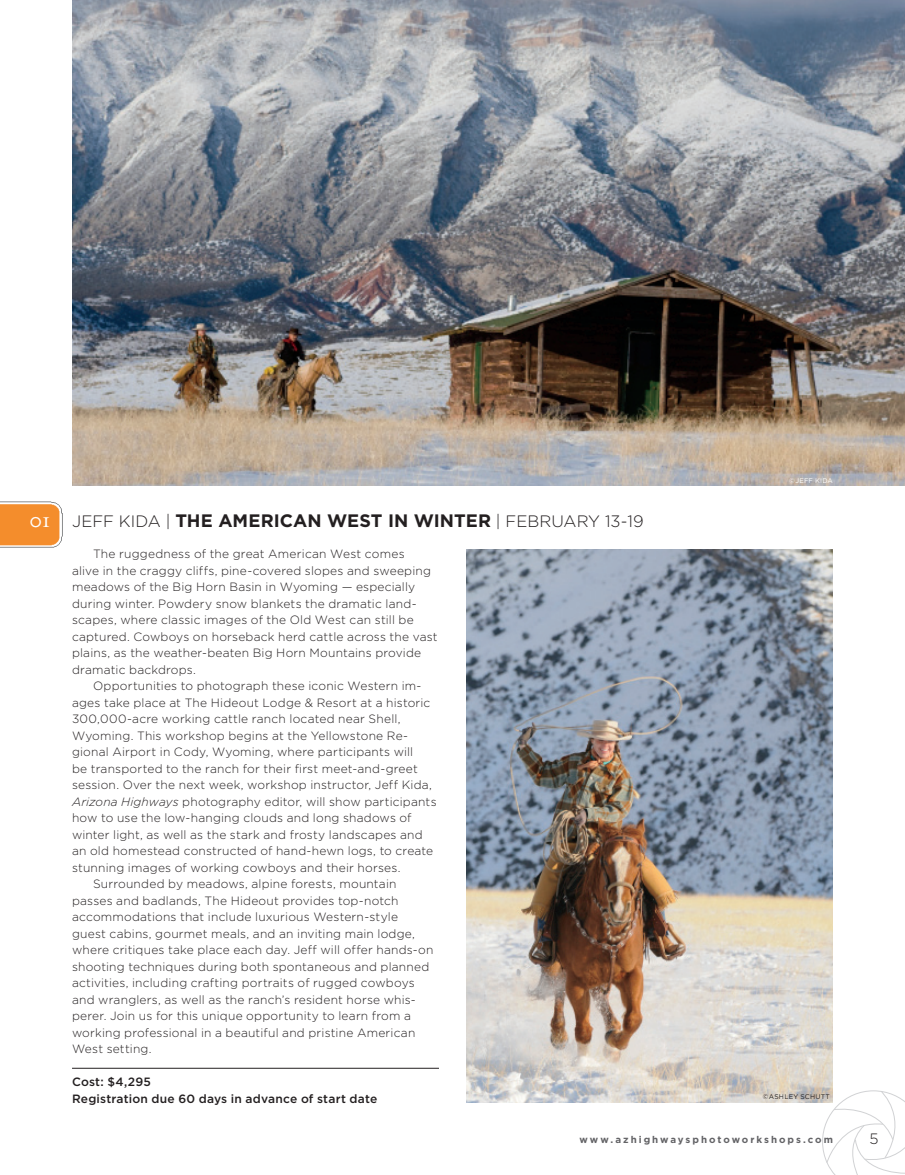
<style>
.page{position:relative;width:905px;height:1175px;background:#fff}
.page>*{position:absolute;margin:0;border:0;box-sizing:border-box;transform-origin:0 0}
.t1{font:700 18px "Gotham";letter-spacing:.005em;color:#231f20}
.t2{font:300 16.5px "Gotham";color:#231f20}
.t3{font:300 15px "Gotham";color:#231f20}
.t4{font:300 12px/16.5px "Gotham";letter-spacing:.015em;color:#231f20}
.t5{font:500 12px/16.5px "Gotham";letter-spacing:.015em;color:#231f20}
.t6{font:700 9.75px "Gotham";letter-spacing:.2em;color:#636366}
.t7{font:6.75px "Gotham";letter-spacing:.035em;color:#231f20}
.t8{font:6.75px "Gotham";letter-spacing:.03em;color:#fff}
.s1{font-family:"Mrs Eaves Roman";font-weight:400;font-size:22.5px;color:#fff}
.s2{font-weight:300;font-size:16.5px}
.s3{font-style:italic}
</style>
<div class="page">
<svg style="left:822px;top:1090px;width:82px;height:84px"></svg>
<hr style="left:72px;top:1068px;width:367px;height:1px;background:#231f20">
<img style="left:72px;top:0;width:832px;height:485px">
<img style="left:466px;top:549px;width:366px;height:553px">
<img style="left:0;top:501px;width:62px;height:47px">
<h1 class="t1" style="left:29px;top:510px;width:547px"><span class="s1">01</span> <span class="s2">Jeff Kida |</span> The American West in Winter <span class="s2">| February</span></h1>
<h2 class="t2" style="left:605px;top:512px;width:40px">13-19</h2>
<p class="t4" style="left:72px;top:545px;width:367px;text-indent:21px">The ruggedness of the great American West comes<br>alive in the craggy cliffs, pine-covered slopes and sweeping meadows of the Big Horn Basin in Wyoming — especially during winter. Powdery snow blankets the dramatic land&shy;scapes, where classic images of the Old West can still be captured. Cowboys on horseback herd cattle across the vast plains, as the weather-beaten Big Horn Mountains provide dramatic backdrops.</p>
<p class="t4" style="left:93px;top:677px;width:330px">Opportunities to photograph these iconic Western im-</p>
<p class="t4" style="left:72px;top:694px;width:360px">ages take place at The Hideout Lodge &amp; Resort at a historic</p>
<p class="t4" style="left:72px;top:710px;width:330px">300,000-acre working cattle ranch located near Shell,</p>
<p class="t4" style="left:72px;top:727px;width:337px">Wyoming. This workshop begins at the Yellowstone Re-</p>
<p class="t4" style="left:72px;top:743px;width:343px">gional Airport in Cody, Wyoming, where participants will</p>
<p class="t4" style="left:72px;top:760px;width:347px">be transported to the ranch for their first meet-and-greet</p>
<p class="t4" style="left:72px;top:776px;width:361px">session. Over the next week, workshop instructor, Jeff Kida,</p>
<p class="t4" style="left:72px;top:793px;width:366px"><span class="s3">Arizona Highways</span> photography editor, will show participants</p>
<p class="t4" style="left:72px;top:809px;width:341px">how to use the low-hanging clouds and long shadows of</p>
<p class="t4" style="left:72px;top:826px;width:352px">winter light, as well as the stark and frosty landscapes and</p>
<p class="t4" style="left:72px;top:842px;width:362px">an old homestead constructed of hand-hewn logs, to create</p>
<p class="t4" style="left:72px;top:859px;width:330px">stunning images of working cowboys and their horses.</p>
<p class="t4" style="left:93px;top:875px;width:305px">Surrounded by meadows, alpine forests, mountain</p>
<p class="t4" style="left:72px;top:892px;width:328px">passes and badlands, The Hideout provides top-notch</p>
<p class="t4" style="left:72px;top:908px;width:327px">accommodations that include luxurious Western-style</p>
<p class="t4" style="left:72px;top:925px;width:344px">guest cabins, gourmet meals, and an inviting main lodge,</p>
<p class="t4" style="left:72px;top:941px;width:363px">where critiques take place each day. Jeff will offer hands-on</p>
<p class="t4" style="left:72px;top:958px;width:359px">shooting techniques during both spontaneous and planned</p>
<p class="t4" style="left:72px;top:974px;width:344px">activities, including crafting portraits of rugged cowboys</p>
<p class="t4" style="left:72px;top:991px;width:345px">and wranglers, as well as the ranch’s resident horse whis-</p>
<p class="t4" style="left:72px;top:1007px;width:340px">perer. Join us for this unique opportunity to learn from a</p>
<p class="t4" style="left:72px;top:1024px;width:345px">working professional in a beautiful and pristine American</p>
<p class="t4" style="left:72px;top:1040px;width:81px">West setting.</p>
<p class="t5" style="left:72px;top:1073px;width:307px">Cost: $4,295<br>Registration due 60 days in advance of start date</p>
<p class="t8" style="left:789px;top:477px;width:45px">©JEFF KIDA</p>
<p class="t7" style="left:762px;top:1092px;width:69px">©ASHLEY SCHUTT</p>
<p class="t6" style="left:579px;top:1134px;width:255px">www.azhighwaysphotoworkshops.com</p>
<p class="t3" style="left:869px;top:1131px;width:11px">5</p>
</div>
